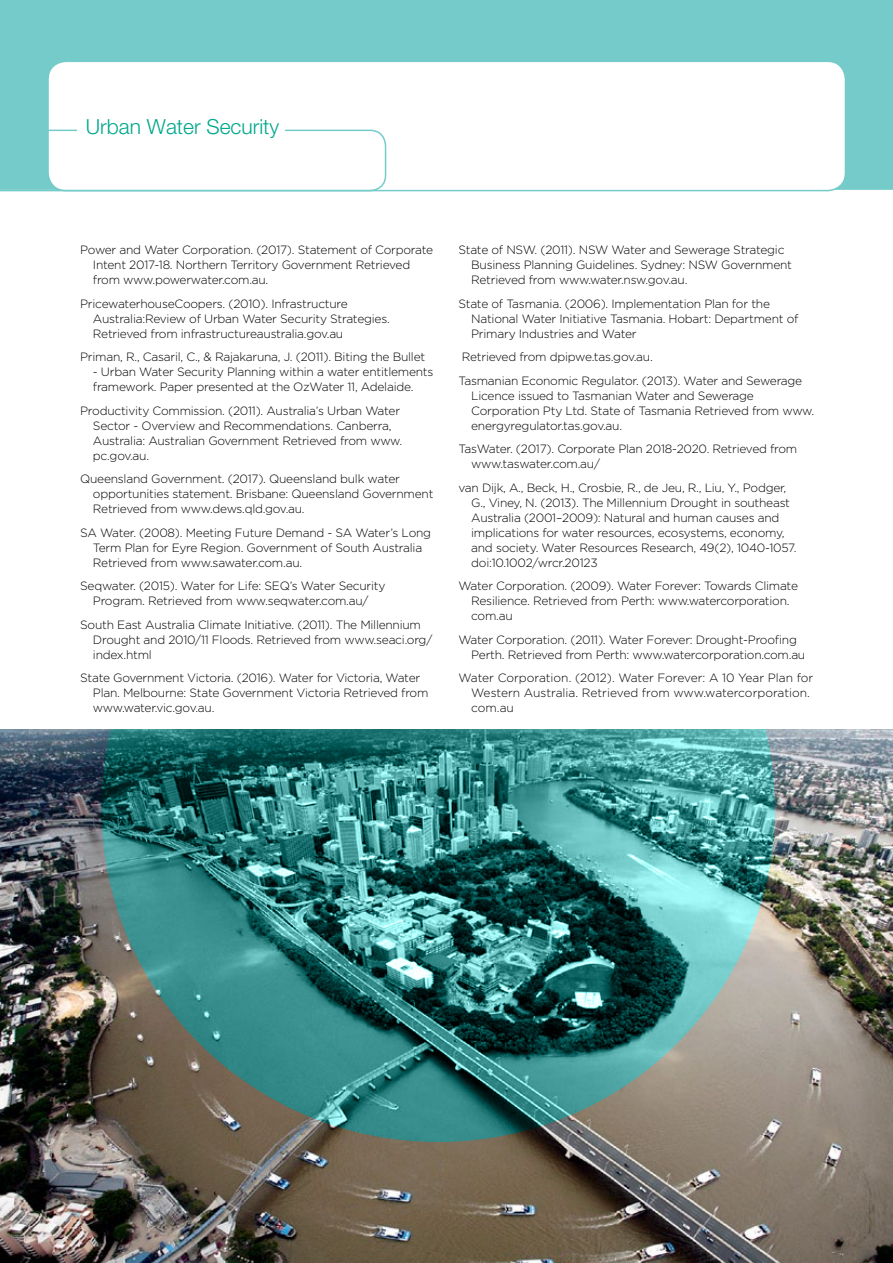
<style>
.page{position:relative;width:893px;height:1263px;background:#fff}
.page>*{position:absolute;margin:0;border:0;box-sizing:border-box;transform-origin:0 0}
.t1{font:300 20.85px "Helvetica Neue";color:#00a88b}
.t2{font:300 12px/15px "Gotham";letter-spacing:-.02em;color:#000}
.t3{font:300 12px/15px "Gotham";color:#000}
</style>
<div class="page">
<div style="left:0;top:0;width:893px;height:191px;background:#74cbc9"></div>
<div style="left:48px;top:61px;width:797px;height:130px;background:#fff;border-radius:18px"></div>
<div style="left:47px;top:61px;width:799px;height:130px;border:2px solid #74cbc9;border-radius:18px"></div>
<svg style="left:0;top:130px;width:386px;height:61px"></svg>
<div style="left:77px;top:117px;width:208px;height:43px;background:#fff"></div>
<img style="left:0;top:729px;width:893px;height:534px">
<svg style="left:101px;top:729px;width:674px;height:413px"></svg>
<h1 class="t1" style="left:86px;top:113px;width:195px">Urban Water Security</h1>
<p class="t2" style="left:93px;top:242px;width:342px;text-indent:-13px">Power and Water Corporation. (2017). Statement of Corporate<br>I ntent 2017-18. N orthern Territory Government Retrieved from www.powerwater.com.au.</p>
<p class="t2" style="left:93px;top:296px;width:298px;text-indent:-13px">PricewaterhouseCoopers. (2010). I nfrastructure<br>Australia:Review of Urban Water Security Strategies.<br>Retrieved from infrastructureaustralia.gov.au</p>
<p class="t2" style="left:80px;top:349px;width:347px">Priman, R., Casaril, C., &amp; Rajakaruna, J. (2011). Biting the Bullet</p>
<p class="t2" style="left:93px;top:364px;width:342px">- Urban Water Security Planning within a water entitlements framework. Paper presented at the OzWater 11, Adelaide.</p>
<p class="t2" style="left:93px;top:403px;width:311px;text-indent:-13px">Productivity Commission. (2011). Australia’s Urban Water Sector - Overview and Recommendations. Canberra, Australia: Australian Government Retrieved from www. pc.gov.au.</p>
<p class="t2" style="left:93px;top:471px;width:342px;text-indent:-13px">Queensland Government. (2017). Queensland bulk water opportunities statement. Brisbane: Queensland Government<br>Retrieved from www.dews.qld.gov.au.</p>
<p class="t2" style="left:93px;top:525px;width:340px;text-indent:-13px">SA Water. (2008). Meeting Future Demand - SA Water’s Long<br>Term Plan for Eyre Region. Government of South Australia<br>Retrieved from www.sawater.com.au.</p>
<p class="t2" style="left:80px;top:578px;width:307px;text-align:center">Seqwater. (2015). Water for Life: SEQ’s Water Security<br>Program. Retrieved from www.seqwater.com.au/</p>
<p class="t2" style="left:93px;top:617px;width:341px;text-indent:-13px">South East Australia Climate I nitiative. (2011). The Millennium<br>Drought and 2010/11 Floods. Retrieved from www.seaci.org/ index.html</p>
<p class="t2" style="left:93px;top:670px;width:337px;text-indent:-13px">State Government Victoria. (2016). Water for Victoria, Water<br>Plan. Melbourne: State Government Victoria Retrieved from www.water.vic.gov.au.</p>
<p class="t2" style="left:458px;top:242px;width:59px">State of NSW</p>
<p class="t2" style="left:535px;top:242px;width:55px">. (2011). NSW</p>
<p class="t2" style="left:471px;top:242px;width:315px;text-indent:140px">Water and Sewerage Strategic<br>Business Planning Guidelines. Sydney: NSW</p>
<p class="t2" style="left:721px;top:257px;width:72px">Government</p>
<p class="t2" style="left:458px;top:268px;width:313px;line-height:23.5px;text-indent:13px">Retrieved from www.water.nsw.gov.au.<br>State of Tasmania. (2006). I mplementation Plan for the</p>
<p class="t2" style="left:471px;top:311px;width:329px">National Water I nitiative Tasmania. Hobart: Department of<br>Primary I ndustries and Water</p>
<p class="t2" style="left:458px;top:345px;width:345px;line-height:23.5px">Retrieved from dpipwe.tas.gov.au.<br>Tasmanian Economic Regulator. (2013). Water and Sewerage</p>
<p class="t2" style="left:471px;top:388px;width:345px">Licence issued to Tasmanian Water and Sewerage<br>Corporation Pty Ltd. State of Tasmania Retrieved from www. energyregulator.tas.gov.au.</p>
<p class="t2" style="left:471px;top:441px;width:328px;text-indent:-13px">TasWater. (2017). Corporate Plan 2018-2020. Retrieved from www.taswater.com.au/</p>
<p class="t2" style="left:471px;top:480px;width:327px;text-indent:-13px">van Dijk, A., Beck, H., Crosbie, R., de Jeu, R., Liu, Y., Podger, G., Viney, N . (2013). The Millennium Drought in southeast Australia (2001–2009): Natural and human causes and implications for water resources, ecosystems, economy, and society. Water Resources Research, 49(2), 1040-1057. doi:10.1002/wrcr.20123</p>
<p class="t2" style="left:471px;top:578px;width:328px;text-indent:-13px">Water Corporation. (2009). Water Forever: Towards Climate<br>Resilience. Retrieved from Perth: www.watercorporation. com.au</p>
<p class="t2" style="left:471px;top:632px;width:336px;text-indent:-13px">Water Corporation. (2011). Water Forever: Drought-Proofing<br>Perth. Retrieved from Perth: www.watercorporation.com.au</p>
<p class="t3" style="left:471px;top:670px;width:344px;text-indent:-13px">Water Corporation. (2012). Water Forever: A 10 Year Plan for<br>Western Australia. Retrieved from www.watercorporation. com.au</p>
</div>
